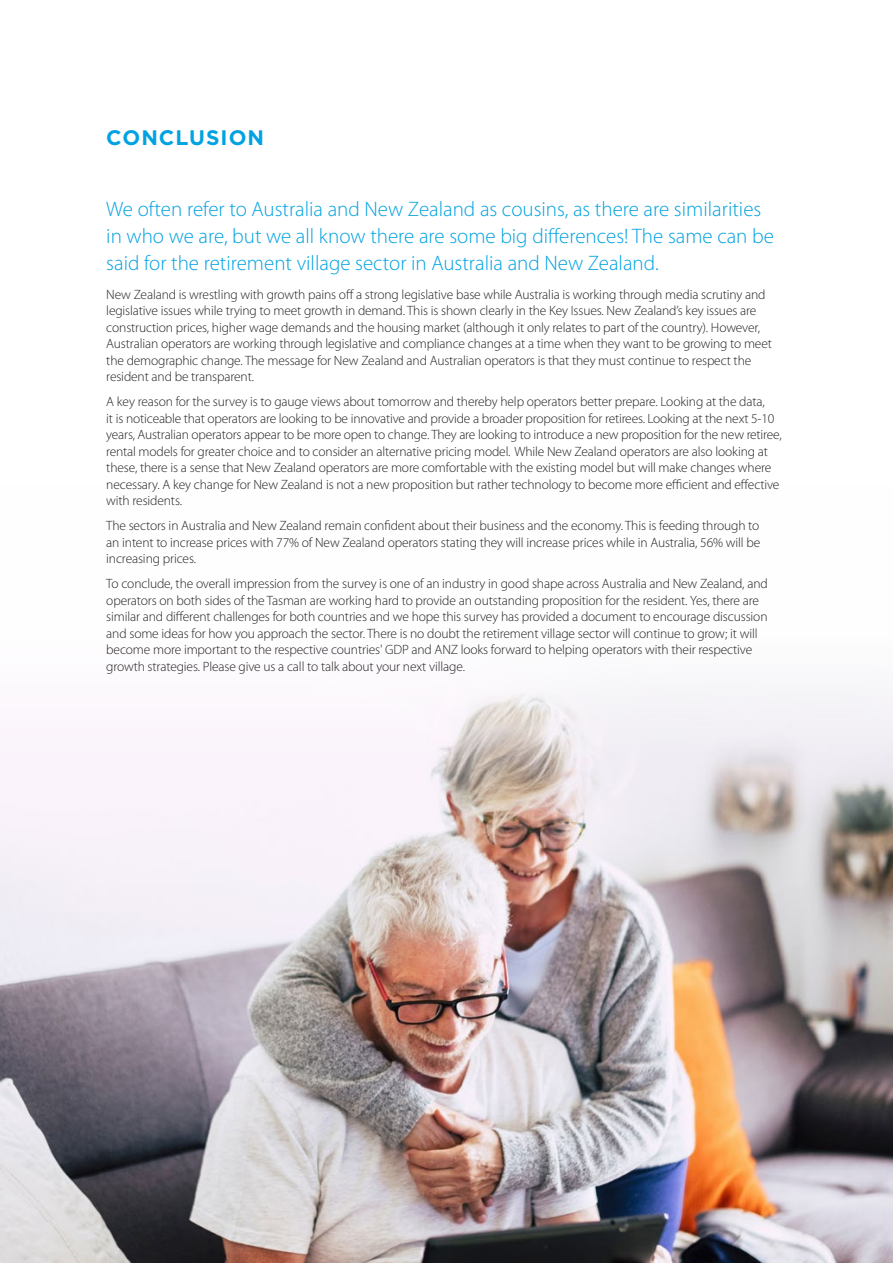
<style>
.page{position:relative;width:893px;height:1263px;background:#fff}
.page>*{position:absolute;margin:0;border:0;box-sizing:border-box;transform-origin:0 0}
._15_Broch_Intro_14_1{font:300 21px/27px "Myriad Pro";color:#00a2e1}
._15_Broch_Head_1_A4{font:700 21px "Gotham";letter-spacing:.05em;color:#00a2e1}
._15_Broch_Body_9_11{font:300 13.5px/16.5px "Myriad Pro";letter-spacing:-.01em;color:#231f20}
</style>
<div class="page">
<img style="left:0;top:690px;width:893px;height:573px">
<p class="_15_Broch_Head_1_A4" style="left:106px;top:125px;width:159px">CONCLUSION</p>
<p class="_15_Broch_Intro_14_1" style="left:106px;top:195px;width:669px">We often refer to Australia and New Zealand as cousins, as there are similarities in who we are, but we all know there are some big differences! The same can be said for the retirement village sector in Australia and New Zealand.</p>
<p class="_15_Broch_Body_9_11" style="left:106px;top:286px;width:667px">New Zealand is wrestling with growth pains off a strong legislative base while Australia is working through media scrutiny and legislative issues while trying to meet growth in demand. This is shown clearly in the Key Issues. New Zealand’s key issues are construction prices, higher wage demands and the housing market (although it only relates to part of the country). However, Australian operators are working through legislative and compliance changes at a time when they want to be growing to meet the demographic change. The message for New Zealand and Australian operators is that they must continue to respect the resident and be transparent.</p>
<p class="_15_Broch_Body_9_11" style="left:106px;top:393px;width:677px">A key reason for the survey is to gauge views about tomorrow and thereby help operators better prepare. Looking at the data,<br>it is noticeable that operators are looking to be innovative and provide a broader proposition for retirees. Looking at the next 5-10 years, Australian operators appear to be more open to change. They are looking to introduce a new proposition for the new retiree, rental models for greater choice and to consider an alternative pricing model. While New Zealand operators are also looking at these, there is a sense that New Zealand operators are more comfortable with the existing model but will make changes where necessary. A key change for New Zealand is not a new proposition but rather technology to become more efficient and effective with residents.</p>
<p class="_15_Broch_Body_9_11" style="left:106px;top:517px;width:655px;text-align:justify">The sectors in Australia and New Zealand remain confident about their business and the economy. This is feeding through to an intent to increase prices with 77% of New Zealand operators stating they will increase prices while in Australia, 56% will be increasing prices.</p>
<p class="_15_Broch_Body_9_11" style="left:106px;top:575px;width:663px">To conclude, the overall impression from the survey is one of an industry in good shape across Australia and New Zealand, and operators on both sides of the Tasman are working hard to provide an outstanding proposition for the resident. Yes, there are similar and different challenges for both countries and we hope this survey has provided a document to encourage discussion and some ideas for how you approach the sector. There is no doubt the retirement village sector will continue to grow; it will become more important to the respective countries' GDP and ANZ looks forward to helping operators with their respective growth strategies. Please give us a call to talk about your next village.</p>
</div>
